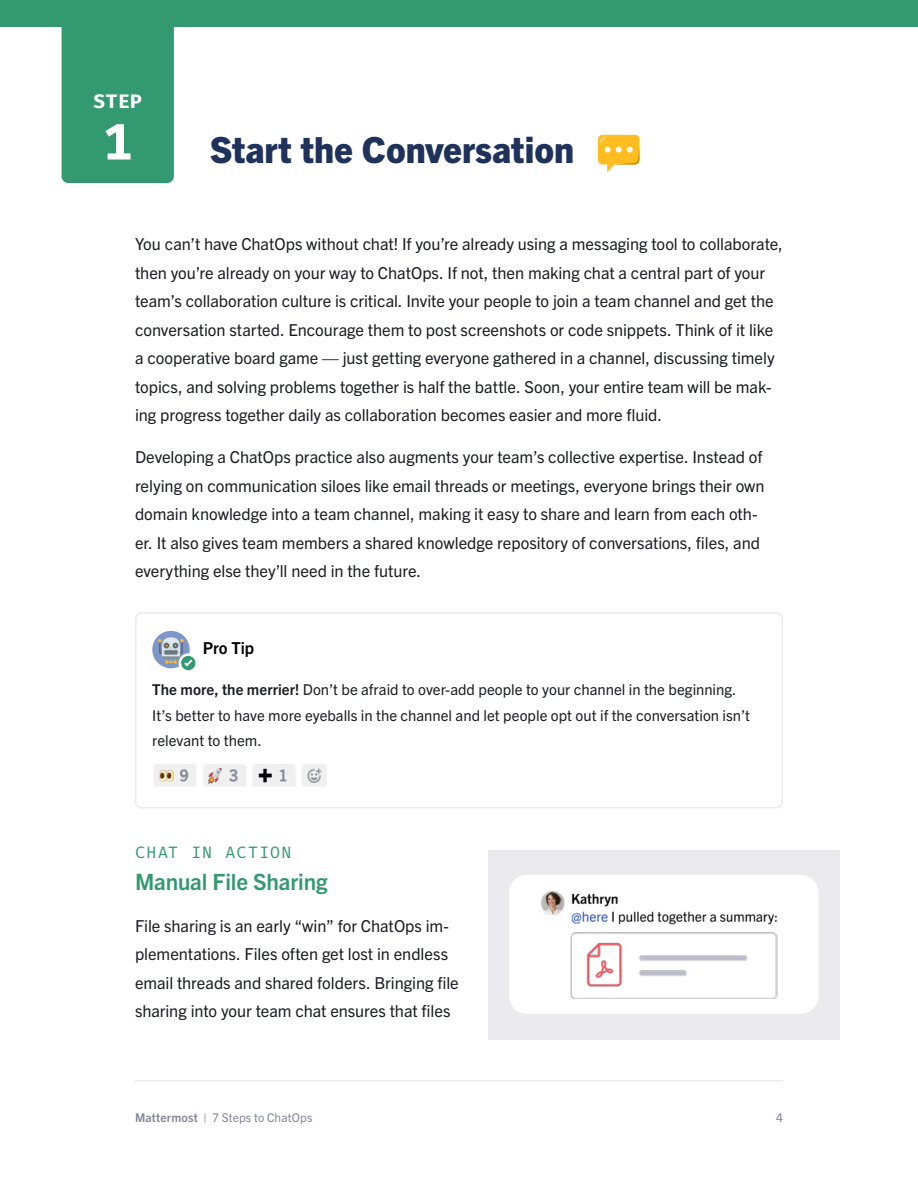
<style>
.page{position:relative;width:918px;height:1188px;background:#fff}
.page>*{position:absolute;margin:0;border:0;box-sizing:border-box;transform-origin:0 0}
.t1{font:700 51px "Fira Mono";color:#fff}
.t2{font:800 36px "Trade Gothic Next LT Pro";color:#1e325c}
.t3{font:700 22.5px "Trade Gothic Next LT Pro";letter-spacing:-.005em;color:#339970}
.t4{font:700 19.5px "Fira Mono";color:#fff}
.t5{font:16.5px/28.5px "Trade Gothic Next LT Pro";letter-spacing:-.005em;color:#1b1d22}
.t6{font:16.5px "Fira Mono";letter-spacing:.08em;color:#339970}
.t7{font:700 16.5px "Trade Gothic Next LT Pro";color:#000}
.t8{font:15px/25.5px "Trade Gothic Next LT Pro";color:#1b1d22}
.t9{font:12px "Trade Gothic Next LT Pro";letter-spacing:.01em;color:#818698}
.s1{font-weight:700}
</style>
<div class="page">
<hr style="left:135px;top:1080px;width:648px;height:2px;background:#ebebef">
<div style="left:0;top:0;width:918px;height:27px;background:#339970"></div>
<div style="left:488px;top:850px;width:351px;height:190px;background:#ebebef"></div>
<div style="left:62px;top:0;width:112px;height:183px;background:#339970;border-radius:7px"></div>
<svg style="left:598px;top:135px;width:41px;height:37px"></svg>
<div style="left:135px;top:612px;width:648px;height:196px;border:2px solid #ebebef;border-radius:6px"></div>
<div style="left:509px;top:875px;width:310px;height:139px;background:#fff;border-radius:18px"></div>
<img style="left:541px;top:892px;width:236px;height:107px">
<img style="left:154px;top:765px;width:172px;height:21px">
<div style="left:152px;top:631px;width:38px;height:37px;background:#7e96c8;border-radius:50%"></div>
<svg style="left:180px;top:655px;width:17px;height:16px"></svg>
<div style="left:179px;top:653px;width:19px;height:20px;border:2px solid #fff;border-radius:50%"></div>
<svg style="left:158px;top:637px;width:34px;height:30px"></svg>
<p class="t4" style="left:94px;top:88px;width:50px">STEP</p>
<h1 class="t1" style="left:102px;top:106px;width:32px">1</h1>
<h2 class="t2" style="left:210px;top:125px;width:366px">Start the Conversation</h2>
<p class="t5" style="left:135px;top:229px;width:649px">You can’t have ChatOps without chat! If you’re already using a messaging tool to collaborate, then you’re already on your way to ChatOps. If not, then making chat a central part of your team’s collaboration culture is critical. Invite your people to join a team channel and get the conversation started. Encourage them to post screenshots or code snippets. Think of it like a cooperative board game — just getting everyone gathered in a channel, discussing timely topics, and solving problems together is half the battle. Soon, your entire team will be mak&shy;ing progress together daily as collaboration becomes easier and more fluid.</p>
<p class="t5" style="left:135px;top:442px;width:631px">Developing a ChatOps practice also augments your team’s collective expertise. Instead of relying on communication siloes like email threads or meetings, everyone brings their own domain knowledge into a team channel, making it easy to share and learn from each oth&shy;er. It also gives team members a shared knowledge repository of conversations, files, and everything else they’ll need in the future.</p>
<p class="t7" style="left:203px;top:637px;width:53px">Pro Tip</p>
<p class="t8" style="left:152px;top:676px;width:599px"><span class="s1">The more, the merrier!</span> Don’t be afraid to over-add people to your channel in the beginning.<br>It’s better to have more eyeballs in the channel and let people opt out if the conversation isn’t relevant to them.</p>
<p class="t6" style="left:135px;top:841px;width:158px">CHAT IN ACTION</p>
<h3 class="t3" style="left:135px;top:866px;width:194px">Manual File Sharing</h3>
<p class="t5" style="left:135px;top:911px;width:325px">File sharing is an early “win” for ChatOps im&shy;plementations. Files often get lost in endless email threads and shared folders. Bringing file sharing into your team chat ensures that files</p>
<p class="t9" style="left:135px;top:1109px;width:179px"><span class="s1">Mattermost</span> | 7 Steps to ChatOps</p>
<p class="t9" style="left:776px;top:1109px;width:8px">4</p>
</div>
